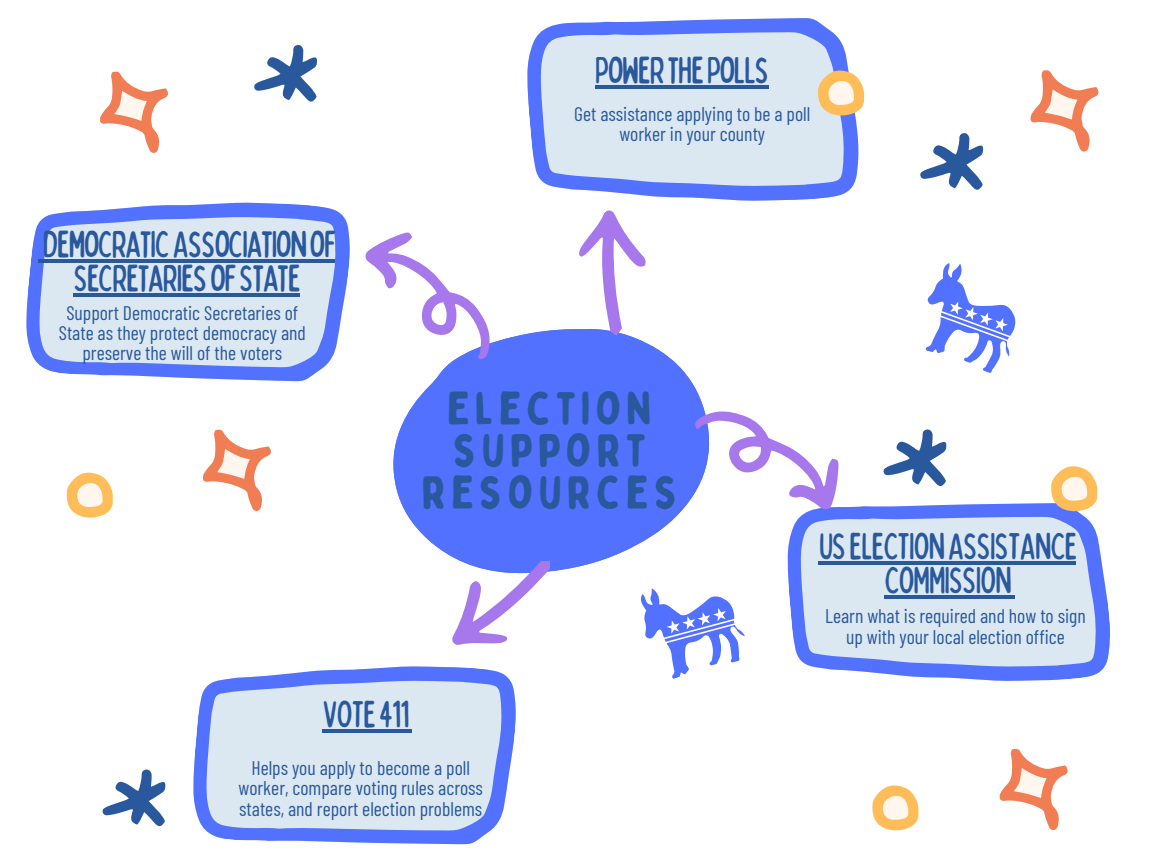
<style>
.page{position:relative;width:1152px;height:864px;background:#fff}
.page>*{position:absolute;margin:0;border:0;box-sizing:border-box;transform-origin:0 0}
.t1{font:46.2px/41.7px "Bobby Jones Soft";letter-spacing:.1em;color:#29589d;text-align:center}
.t2{font:condensed 37.8px/33.8px "Bobby Jones Soft";letter-spacing:-.045em;color:#29589d;text-align:center}
.t3{font:19.8px/20.2px "Barlow Condensed";color:#29589d;text-align:center}
</style>
<div class="page">
<svg style="left:393px;top:330px;width:299px;height:242px;fill:#5271ff"></svg>
<svg style="left:26px;top:202px;width:324px;height:180px;fill:#dce8f1"></svg>
<svg style="left:787px;top:503px;width:323px;height:178px;fill:#dce8f1"></svg>
<svg style="left:193px;top:666px;width:323px;height:179px;fill:#dce8f1"></svg>
<svg style="left:527px;top:18px;width:332px;height:183px;fill:#dce8f1"></svg>
<svg style="left:365px;top:232px;width:130px;height:127px"></svg>
<svg style="left:550px;top:210px;width:125px;height:126px"></svg>
<svg style="left:452px;top:562px;width:98px;height:83px"></svg>
<svg style="left:692px;top:383px;width:160px;height:158px"></svg>
<svg style="left:920px;top:133px;width:64px;height:57px"></svg>
<svg style="left:100px;top:71px;width:68px;height:82px"></svg>
<svg style="left:1044px;top:466px;width:54px;height:46px"></svg>
<svg style="left:872px;top:785px;width:47px;height:46px"></svg>
<svg style="left:66px;top:472px;width:47px;height:46px"></svg>
<svg style="left:883px;top:429px;width:64px;height:58px"></svg>
<svg style="left:102px;top:769px;width:64px;height:58px"></svg>
<svg style="left:254px;top:45px;width:63px;height:57px"></svg>
<svg style="left:203px;top:429px;width:68px;height:82px"></svg>
<svg style="left:999px;top:748px;width:69px;height:82px"></svg>
<svg style="left:1030px;top:70px;width:69px;height:82px"></svg>
<svg style="left:811px;top:58px;width:54px;height:58px"></svg>
<svg style="left:925px;top:263px;width:91px;height:110px"></svg>
<svg style="left:38px;top:259px;width:4px;height:4px"></svg>
<hr style="left:42px;top:259px;width:293px;height:4px;background:#29589d">
<hr style="left:74px;top:293px;width:226px;height:3px;background:#29589d">
<hr style="left:595px;top:85px;width:173px;height:4px;background:#29589d">
<hr style="left:819px;top:561px;width:257px;height:4px;background:#29589d">
<hr style="left:884px;top:595px;width:127px;height:4px;background:#29589d">
<svg style="left:1011px;top:595px;width:4px;height:4px"></svg>
<hr style="left:323px;top:730px;width:85px;height:3px;background:#29589d">
<svg style="left:408px;top:730px;width:4px;height:3px"></svg>
<svg style="left:634px;top:569px;width:111px;height:110px"></svg>
<h2 class="t2" style="left:595px;top:52px;width:176px">POWERTHEPOLLS</h2>
<p class="t3" style="left:574px;top:103px;width:238px">Get assistance applying to be a poll worker in your county</p>
<h2 class="t2" style="left:42px;top:226px;width:295px">DEMOCRATICASSOCIATIONOF<br>SECRETARIESOFSTATE</h2>
<p class="t3" style="left:59px;top:302px;width:249px">Support Democratic Secretaries of<br>State as they protect democracy and preserve the will of the voters</p>
<h1 class="t1" style="left:421px;top:388px;width:258px">ELECTION<br>SUPPORT<br>RESOURCES</h1>
<h2 class="t2" style="left:323px;top:696px;width:89px">VOTE411</h2>
<p class="t3" style="left:238px;top:757px;width:246px">Helps you apply to become a poll worker, compare voting rules across states, and report election problems</p>
<h2 class="t2" style="left:819px;top:528px;width:261px">USELECTIONASSISTANCE<br>COMMISSION</h2>
<p class="t3" style="left:825px;top:605px;width:262px">Learn what is required and how to sign up with your local election office</p>
</div>
